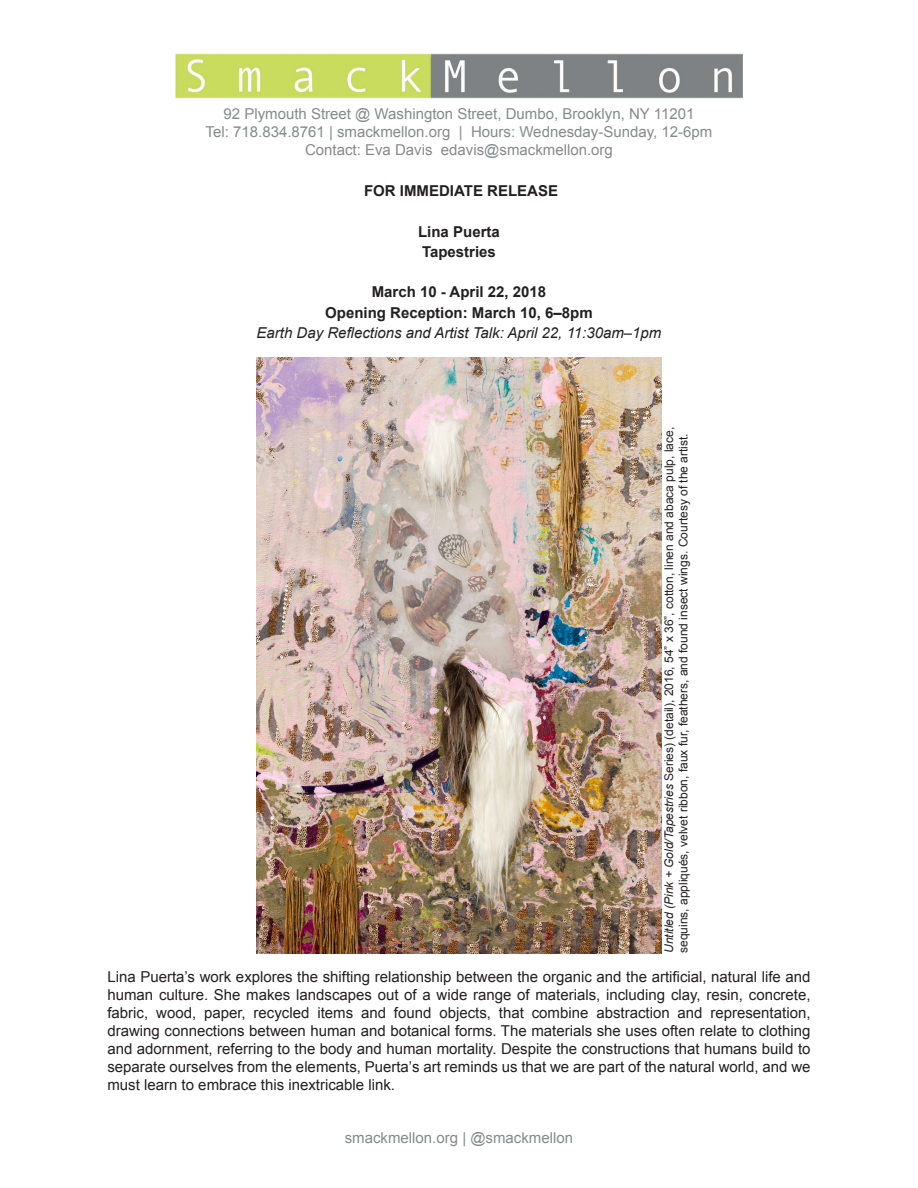
<style>
.page{position:relative;width:918px;height:1188px;background:#fff}
.page>*{position:absolute;margin:0;border:0;box-sizing:border-box;transform-origin:0 0}
.t1{font:15px/18px "Arial";color:#231f20;text-align:justify}
.t2{font:15px "Arial";color:#87898d}
.t3{font:700 15px "Arial";color:#231f20}
.t4{font:italic 15px "Arial";color:#231f20}
.t5{font:12px/14.4px "Arial";color:#231f20}
.s1{font-style:italic}
</style>
<div class="page">
<img style="left:256px;top:357px;width:406px;height:596px">
<img style="left:176px;top:54px;width:566px;height:44px">
<p class="t2" style="left:223px;top:104px;width:473px">92 Plymouth Street @ Washington Street, Dumbo, Brooklyn, NY 11201</p>
<p class="t2" style="left:206px;top:122px;width:508px">Tel: 718.834.8761 | smackmellon.org | Hours: Wednesday-Sunday, 12-6pm</p>
<p class="t2" style="left:305px;top:140px;width:309px">Contact: Eva Davis edavis@smackmellon.org</p>
<p class="t3" style="left:364px;top:181px;width:195px">FOR IMMEDIATE RELEASE</p>
<p class="t3" style="left:418px;top:221px;width:83px">Lina Puerta</p>
<p class="t3" style="left:422px;top:242px;width:75px">Tapestries</p>
<p class="t3" style="left:372px;top:282px;width:176px">March 10 - April 22, 2018</p>
<p class="t3" style="left:325px;top:302px;width:269px">Opening Reception: March 10, 6–8pm</p>
<p class="t4" style="left:257px;top:323px;width:406px">Earth Day Reflections and Artist Talk: April 22, 11:30am–1pm</p>
<p class="t5" style="left:662px;top:953px;width:528px;rotate:-90deg"><span class="s1">Untitled (Pink + Gold/Tapestries</span> Series) (detail), 2016, 54” x 36”, cotton, linen and abaca pulp, lace, sequins, appliqués, velvet ribbon, faux fur, feathers, and found insect wings. Courtesy of the artist.</p>
<p class="t1" style="left:107px;top:968px;width:705px">Lina Puerta’s work explores the shifting relationship between the organic and the artificial, natural life and human culture. She makes landscapes out of a wide range of materials, including clay, resin, concrete, fabric, wood, paper, recycled items and found objects, that combine abstraction and representation, drawing connections between human and botanical forms. The materials she uses often relate to clothing and adornment, referring to the body and human mortality. Despite the constructions that humans build to separate ourselves from the elements, Puerta’s art reminds us that we are part of the natural world, and we must learn to embrace this inextricable link.</p>
<p class="t2" style="left:345px;top:1128px;width:230px">smackmellon.org | @smackmellon</p>
</div>
